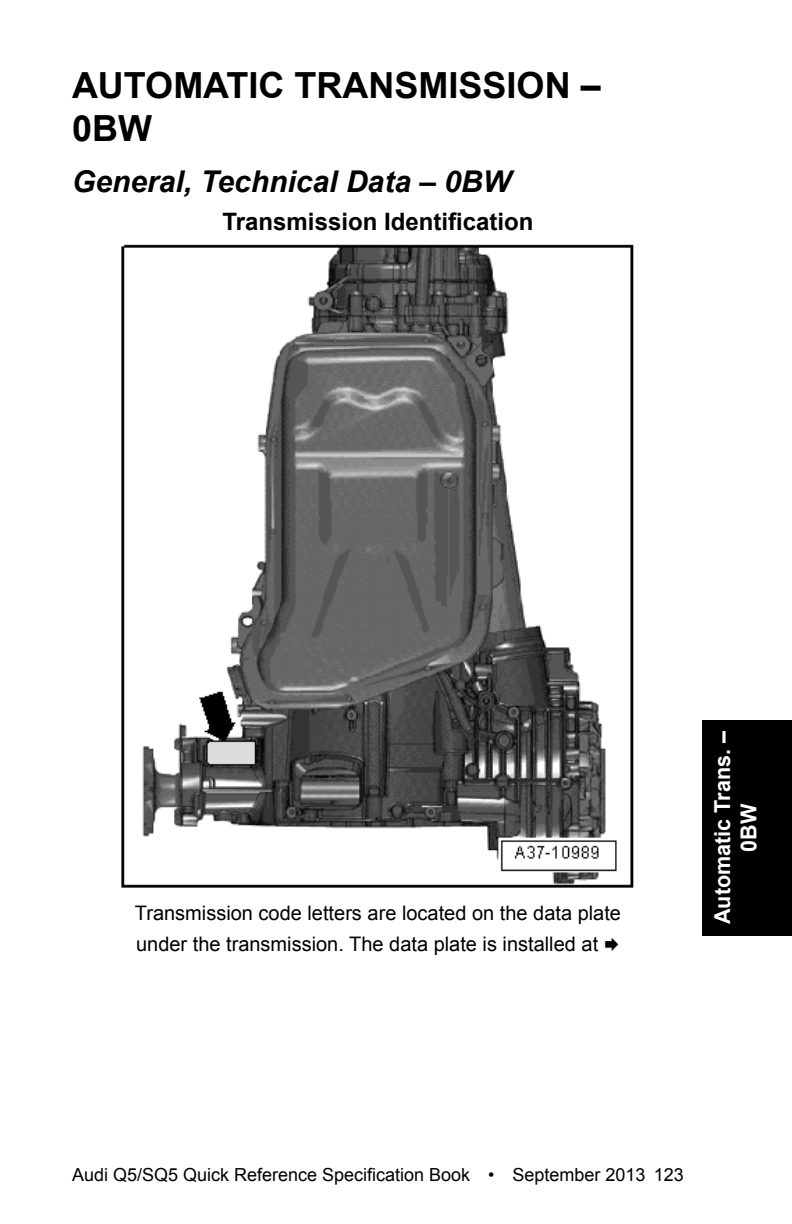
<style>
.page{position:relative;width:792px;height:1224px;background:#fff}
.page>*{position:absolute;margin:0;border:0;box-sizing:border-box;transform-origin:0 0}
.t1{font:700 36px "Arial";color:#000}
.t2{font:italic 700 30px "Arial";color:#000}
.t3{font:700 24px "Arial";color:#000}
.t4{font:700 22px/26.4px "Arial";color:#fff;text-align:center}
.t5{font:20px/31.2px "Arial";color:#000}
.t6{font:18px "Arial";color:#000}
</style>
<div class="page">
<div style="left:702px;top:720px;width:90px;height:216px;background:#000"></div>
<img style="left:121px;top:244px;width:513px;height:644px">
<h1 class="t1" style="left:72px;top:62px;width:124px">Automatic</h1>
<h1 class="t1" style="left:295px;top:62px;width:45px">Transmissi</h1>
<h1 class="t1" style="left:517px;top:62px;width:86px">on –</h1>
<h1 class="t1" style="left:72px;top:105px;width:81px">0BW</h1>
<h2 class="t2" style="left:72px;top:161px;width:441px">General, Technical Data – 0BW</h2>
<p class="t3" style="left:223px;top:205px;width:312px">Transmission Identification</p>
<p class="t5" style="left:135px;top:897px;width:488px">Transmission code letters are located on the data plate under the transmission. The data plate is installed at</p>
<p class="t4" style="left:710px;top:924px;width:194px;rotate:-90deg">Automatic Trans. –<br>0BW</p>
<p class="t6" style="left:72px;top:1163px;width:613px">Audi Q5/SQ5 Quick Reference Specification Book • September 2013 123</p>
</div>
